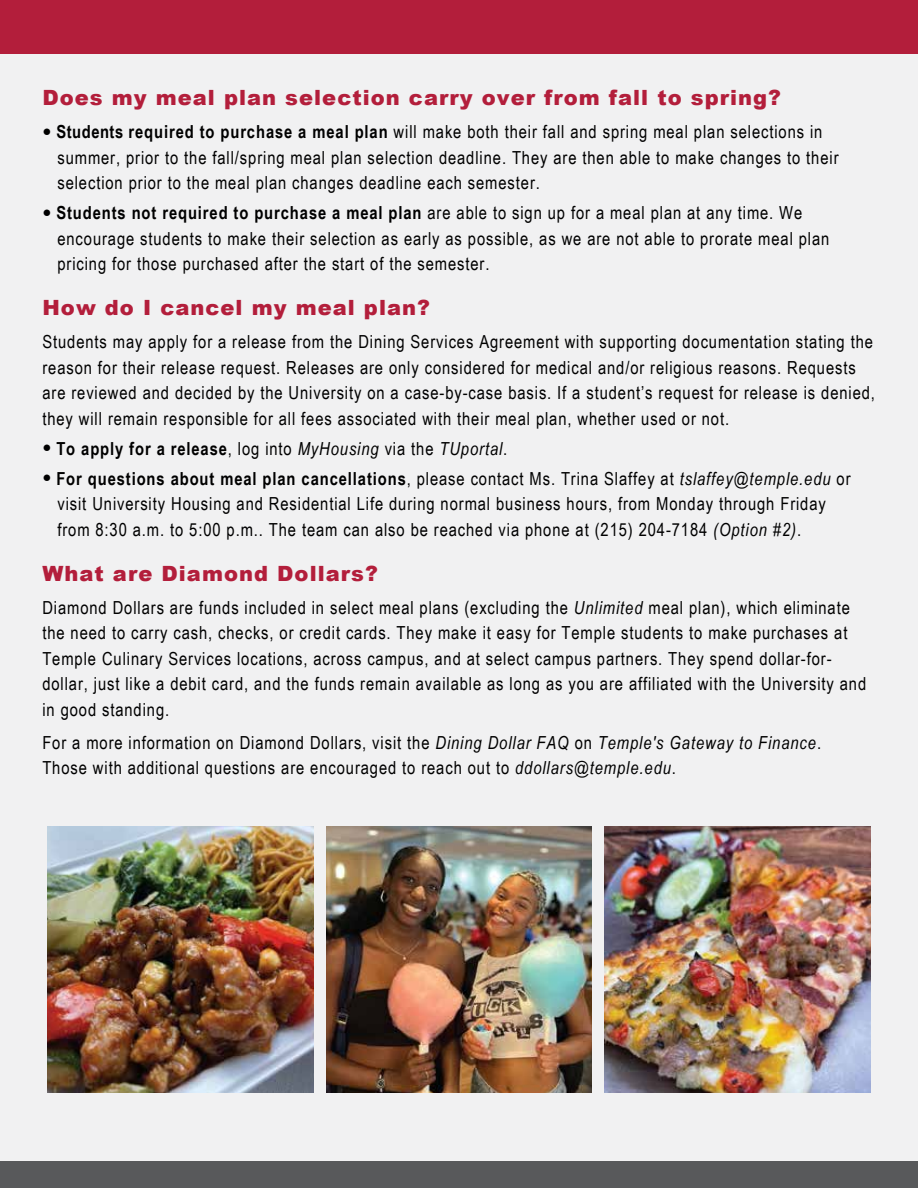
<style>
.page{position:relative;width:918px;height:1188px;background:#f1f1f2}
.page>*{position:absolute;margin:0;border:0;box-sizing:border-box;transform-origin:0 0}
.t1{font:900 21px "Arial";letter-spacing:.05em;color:#b31e3b}
.t2{font:18px/25.5px "Arial Narrow";letter-spacing:.05em;color:#000}
.t3{font:700 18px "Arial Narrow";letter-spacing:.05em;color:#000}
.s1{font-size:15px}
.s2{font-weight:700}
.s3{font-weight:400;font-size:15px}
.s4{font-weight:400}
.s5{font-weight:400;font-style:italic}
.s6{font-style:italic}
</style>
<div class="page">
<div style="left:0;top:0;width:918px;height:54px;background:#b31e3b"></div>
<div style="left:0;top:1161px;width:918px;height:27px;background:#58595b"></div>
<img style="left:604px;top:826px;width:266px;height:266px">
<img style="left:326px;top:826px;width:266px;height:266px">
<img style="left:48px;top:826px;width:266px;height:266px">
<p class="t1" style="left:42px;top:82px;width:740px">Does my meal plan selection carry over from fall to spring?</p>
<p class="t2" style="left:57px;top:118px;width:783px;text-indent:-15px"><span class="s1">●</span> <span class="s2">Students required to purchase a meal plan</span> will make both their fall and spring meal plan selections in summer, prior to the fall/spring meal plan selection deadline. They are then able to make changes to their selection prior to the meal plan changes deadline each semester.</p>
<p class="t2" style="left:57px;top:199px;width:774px;text-indent:-15px"><span class="s1">●</span> <span class="s2">Students not required to purchase a meal plan</span> are able to sign up for a meal plan at any time. We encourage students to make their selection as early as possible, as we are not able to prorate meal plan pricing for those purchased after the start of the semester.</p>
<p class="t1" style="left:42px;top:292px;width:389px">How do I cancel my meal plan?</p>
<p class="t2" style="left:42px;top:328px;width:834px">Students may apply for a release from the Dining Services Agreement with supporting documentation stating the reason for their release request. Releases are only considered for medical and/or religious reasons. Requests are reviewed and decided by the University on a case-by-case basis. If a student’s request for release is denied, they will remain responsible for all fees associated with their meal plan, whether used or not.</p>
<p class="t3" style="left:42px;top:435px;width:466px"><span class="s3">●</span> To apply for a release<span class="s4">, log into</span> <span class="s5">MyHousing</span> <span class="s4">via the</span> <span class="s5">TUportal</span><span class="s4">.</span></p>
<p class="t2" style="left:57px;top:465px;width:795px;text-indent:-15px"><span class="s1">●</span> <span class="s2">For questions about meal plan cancellations</span>, please contact Ms. Trina Slaffey at <span class="s6">tslaffey@temple.edu</span> or visit University Housing and Residential Life during normal business hours, from Monday through Friday from 8:30 a.m. to 5:00 p.m.. The team can also be reached via phone at (215) 204-7184 <span class="s6">(Option #2)</span>.</p>
<p class="t1" style="left:42px;top:558px;width:337px">What are Diamond Dollars?</p>
<p class="t2" style="left:42px;top:594px;width:825px">Diamond Dollars are funds included in select meal plans (excluding the <span class="s6">Unlimited</span> meal plan), which eliminate the need to carry cash, checks, or credit cards. They make it easy for Temple students to make purchases at Temple Culinary Services locations, across campus, and at select campus partners. They spend dollar-for&shy;dollar, just like a debit card, and the funds remain available as long as you are affiliated with the University and in good standing.</p>
<p class="t2" style="left:42px;top:729px;width:780px">For a more information on Diamond Dollars, visit the <span class="s6">Dining Dollar FAQ</span> on <span class="s6">Temple's Gateway to Finance</span>.<br>Those with additional questions are encouraged to reach out to <span class="s6">ddollars@temple.edu</span>.</p>
</div>
